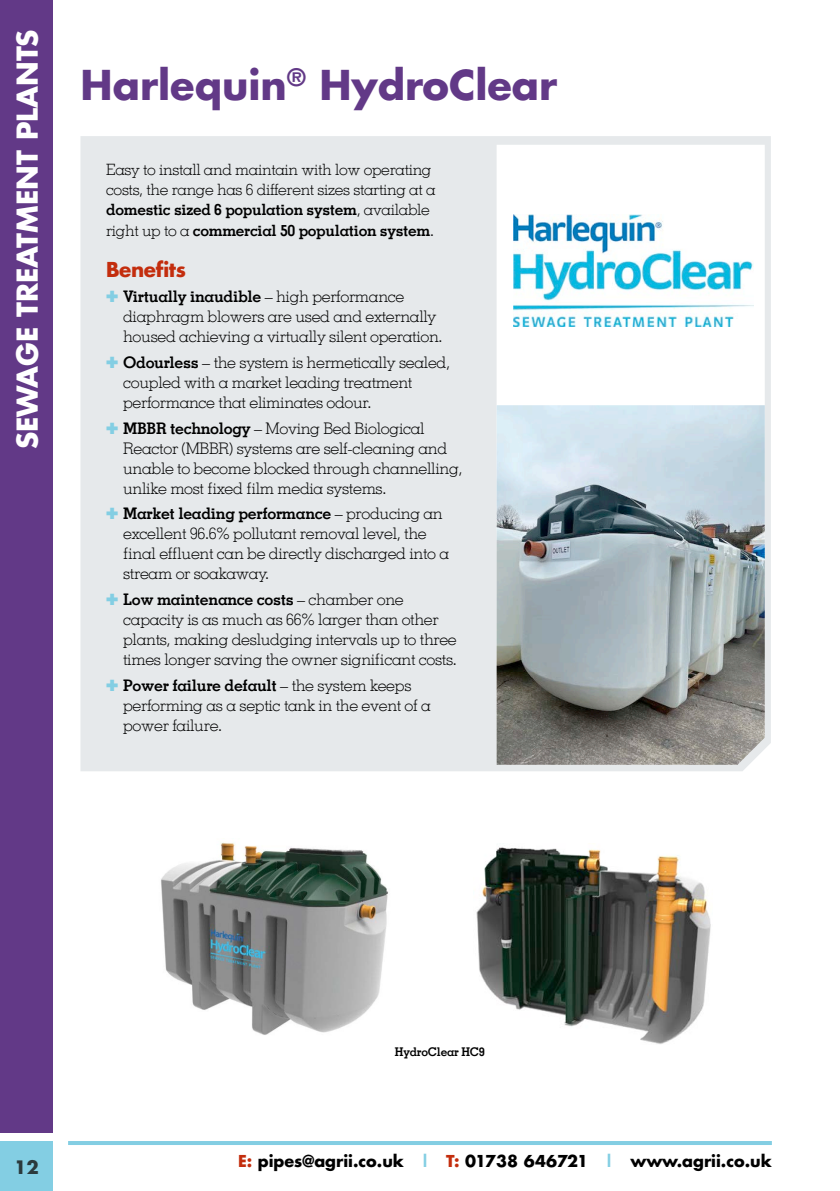
<style>
.page{position:relative;width:840px;height:1191px;background:#fff}
.page>*{position:absolute;margin:0;border:0;box-sizing:border-box;transform-origin:0 0}
.t1{font:700 40px "Futura";color:#623987}
.t2{font:700 28px "Futura";color:#fff}
.t3{font:700 20px "Futura";letter-spacing:-.02em;color:#c32d0d}
.t4{font:700 18px "Futura";color:#2b3a3d}
.t5{font:300 16px/20px "Memphis LT";letter-spacing:-.02em;color:#000}
.t6{font:700 16px "Futura";color:#000}
.t7{font:300 15.6px/20px "Memphis LT";letter-spacing:-.02em;color:#000}
.t8{font:700 12px "Memphis LT";letter-spacing:-.02em;color:#000}
.s1{font-weight:700}
.s2{color:#83cee3}
.s3{color:#c32d0d}
</style>
<div class="page">
<hr style="left:68px;top:1141px;width:703px;height:4px;background:#83cee3">
<div style="left:0;top:1141px;width:53px;height:50px;background:#83cee3"></div>
<div style="left:0;top:0;width:53px;height:1132px;background:#623987"></div>
<div style="left:80px;top:136px;width:690px;height:635px;background:#e6e9eb"></div>
<svg style="left:496px;top:145px;width:268px;height:260px"></svg>
<img style="left:496px;top:405px;width:268px;height:360px">
<img style="left:513px;top:215px;width:240px;height:111px">
<img style="left:476px;top:847px;width:235px;height:197px">
<img style="left:161px;top:842px;width:228px;height:193px">
<h2 class="t2" style="left:8px;top:449px;width:421px;rotate:-90deg">SEWAGE TREATMENT PLANTS</h2>
<h1 class="t1" style="left:81px;top:57px;width:478px">Harlequin<sup>®</sup> HydroClear</h1>
<p class="t7" style="left:106px;top:160px;width:331px">Easy to install and maintain with low operating costs, the range has 6 different sizes starting at a <span class="s1">domestic sized 6 population system</span>, available right up to a <span class="s1">commercial 50 population system</span>.</p>
<p class="t3" style="left:106px;top:255px;width:81px">Benefits</p>
<p class="t5" style="left:123px;top:286px;width:321px;text-indent:-17px"><span class="s2">✚</span> <span class="s1">Virtually inaudible</span> – high performance diaphragm blowers are used and externally housed achieving a virtually silent operation.</p>
<p class="t5" style="left:123px;top:352px;width:328px;text-indent:-17px"><span class="s2">✚</span> <span class="s1">Odourless</span> – the system is hermetically sealed, coupled with a market leading treatment performance that eliminates odour.</p>
<p class="t5" style="left:123px;top:418px;width:340px;text-indent:-17px"><span class="s2">✚</span> <span class="s1">MBBR technology</span> – Moving Bed Biological Reactor (MBBR) systems are self-cleaning and unable to become blocked through channelling, unlike most fixed film media systems.</p>
<p class="t5" style="left:123px;top:503px;width:327px;text-indent:-17px"><span class="s2">✚</span> <span class="s1">Market leading performance</span> – producing an excellent 96.6% pollutant removal level, the final effluent can be directly discharged into a stream or soakaway.</p>
<p class="t5" style="left:123px;top:589px;width:335px;text-indent:-17px"><span class="s2">✚</span> <span class="s1">Low maintenance costs</span> – chamber one capacity is as much as 66% larger than other plants, making desludging intervals up to three times longer saving the owner significant costs.</p>
<p class="t5" style="left:123px;top:675px;width:309px;text-indent:-17px"><span class="s2">✚</span> <span class="s1">Power failure default</span> – the system keeps performing as a septic tank in the event of a power failure.</p>
<p class="t4" style="left:14px;top:1154px;width:26px">12</p>
<p class="t8" style="left:395px;top:1044px;width:91px">HydroClear HC9</p>
<p class="t6" style="left:238px;top:1150px;width:535px"><span class="s3">E:</span> pipes@agrii.co.uk <span class="s2">|</span> <span class="s3">T:</span> 01738 646721 <span class="s2">|</span> www.agrii.co.uk</p>
</div>
